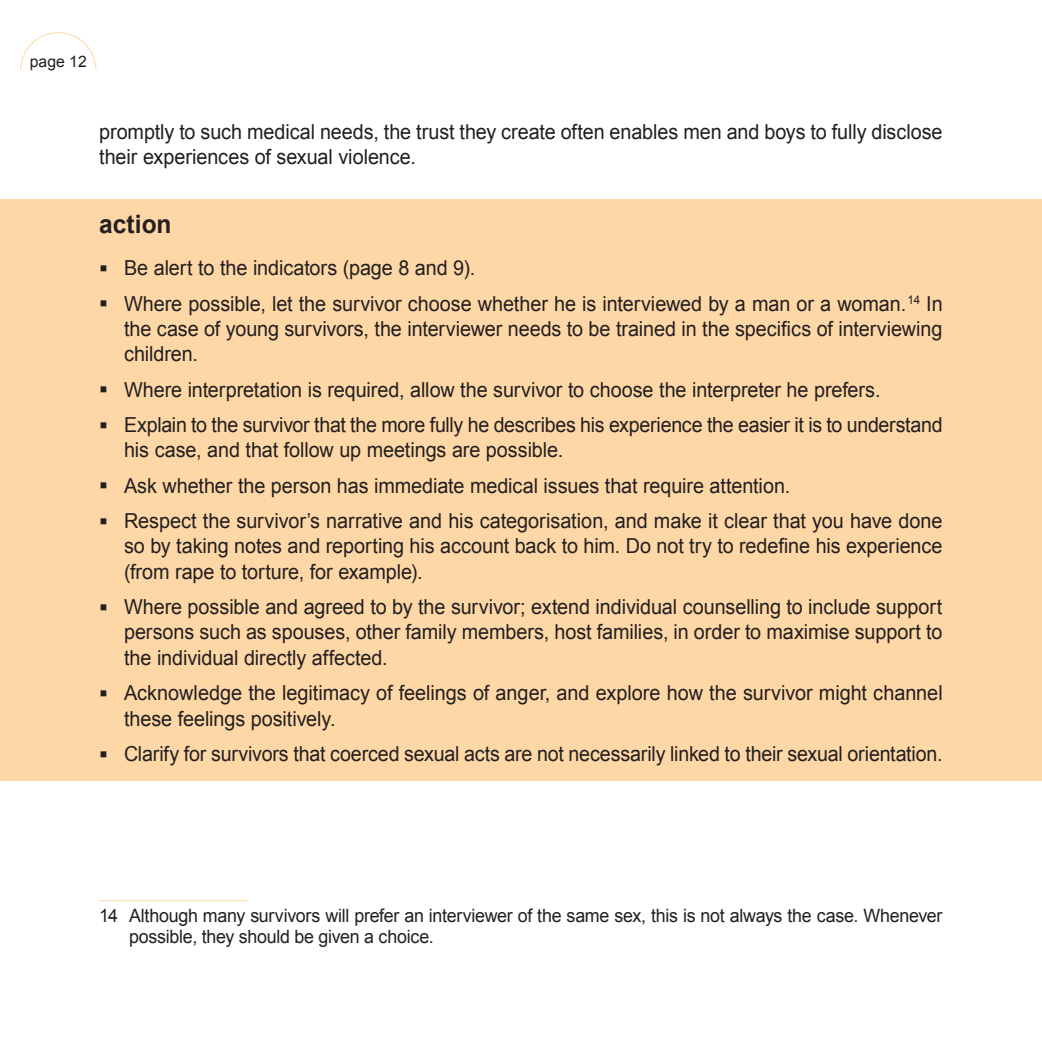
<style>
.page{position:relative;width:1042px;height:1042px;background:#fff}
.page>*{position:absolute;margin:0;border:0;box-sizing:border-box;transform-origin:0 0}
.INTER{font:700 25.38px "Arial";color:#231f20}
.BODY{font:20.65px/25.4px "Arial";letter-spacing:-.005em;color:#231f20;text-align:justify;scale:.96 1}
.BODY-2{font:20.65px/25.4px "Arial";letter-spacing:-.005em;color:#231f20;scale:.95 1}
.FOOTNOTE{font:18.38px/21px "Arial";letter-spacing:-.015em;color:#231f20}
.t1{font:15.75px "Arial";color:#231f20}
.s1{font-size:26.25px}
</style>
<div class="page">
<svg style="left:20px;top:32px;width:77px;height:39px"></svg>
<div style="left:0;top:199px;width:1042px;height:581px;background:#fed7a6"></div>
<hr style="left:99px;top:900px;width:149px;height:1px;background:#fed7a6">
<p class="t1" style="left:30px;top:52px;width:58px">page 12</p>
<p class="BODY" style="left:99px;top:119px;width:880px">promptly to such medical needs, the trust they create often enables men and boys to fully disclose their experiences of sexual violence. <sup>14</sup></p>
<p class="INTER" style="left:99px;top:207px;width:74px">action</p>
<p class="BODY" style="left:99px;top:256px;width:393px"><span class="s1">▪</span> Be alert to the indicators (page 8 and 9).</p>
<p class="BODY" style="left:124px;top:291px;width:854px;text-indent:-25px"><span class="s1">▪</span> Where possible, let the survivor choose whether he is interviewed by a man or a woman.<sup>14</sup> In the case of young survivors, the interviewer needs to be trained in the specifics of interviewing children.</p>
<p class="BODY" style="left:99px;top:377px;width:815px"><span class="s1">▪</span> Where interpretation is required, allow the survivor to choose the interpreter he prefers.</p>
<p class="BODY-2" style="left:124px;top:412px;width:863px;text-indent:-25px"><span class="s1">▪</span> Explain to the survivor that the more fully he describes his experience the easier it is to understand his case, and that follow up meetings are possible.</p>
<p class="BODY" style="left:99px;top:473px;width:721px"><span class="s1">▪</span> Ask whether the person has immediate medical issues that require attention.</p>
<p class="BODY" style="left:124px;top:508px;width:854px;text-indent:-25px"><span class="s1">▪</span> Respect the survivor’s narrative and his categorisation, and make it clear that you have done so by taking notes and reporting his account back to him. Do not try to redefine his experience (from rape to torture, for example).</p>
<p class="BODY" style="left:124px;top:594px;width:854px;text-indent:-25px"><span class="s1">▪</span> Where possible and agreed to by the survivor; extend individual counselling to include support persons such as spouses, other family members, host families, in order to maximise support to the individual directly affected.</p>
<p class="BODY" style="left:124px;top:680px;width:854px;text-indent:-25px"><span class="s1">▪</span> Acknowledge the legitimacy of feelings of anger, and explore how the survivor might channel these feelings positively.</p>
<p class="BODY-2" style="left:99px;top:741px;width:889px"><span class="s1">▪</span> Clarify for survivors that coerced sexual acts are not necessarily linked to their sexual orientation.</p>
<p class="FOOTNOTE" style="left:129px;top:905px;width:815px;text-indent:-30px">14 Although many survivors will prefer an interviewer of the same sex, this is not always the case. Whenever possible, they should be given a choice.</p>
</div>
